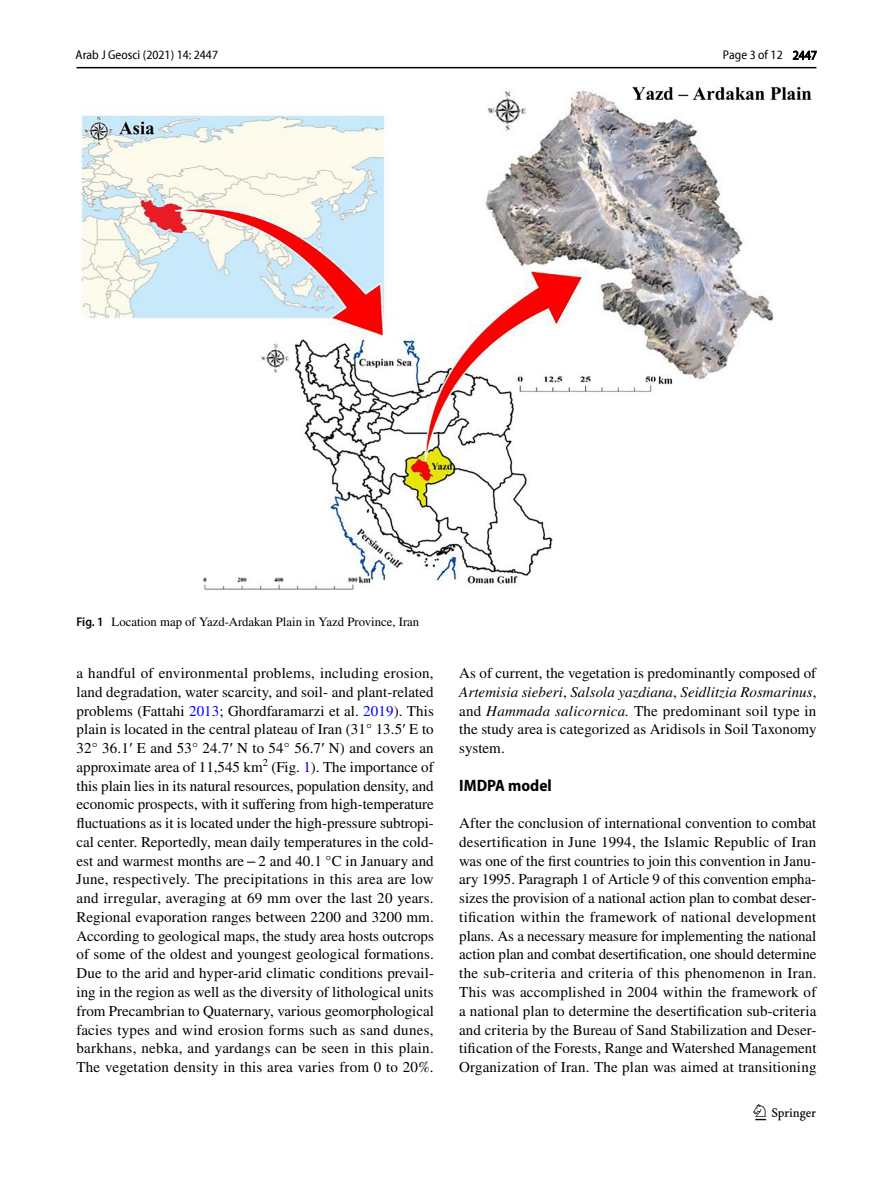
<style>
.page{position:relative;width:893px;height:1187px;background:#fff}
.page>*{position:absolute;margin:0;border:0;box-sizing:border-box;transform-origin:0 0}
.t1{font:22.5px "Springnew Regular 3";color:#000}
.t2{font:700 semi-condensed 16.5px "Myriad Pro";color:#000}
.t3{font:15px/18.8px "STIX";letter-spacing:.01em;color:#000;text-align:justify}
.t4{font:12.75px "STIX";color:#000}
.t5{font:semi-condensed 12.75px "Myriad Pro Unic";color:#000}
.s1{font-family:"Myriad Pro";font-weight:600;font-stretch:semi-condensed}
.s2{color:#00f}
.s3{font-family:"Times New Roman"}
.s4{font-style:italic}
</style>
<div class="page">
<hr style="left:77px;top:67px;width:739px;height:1px;background:#000">
<img style="left:81px;top:87px;width:731px;height:503px">
<p class="t5" style="left:76px;top:50px;width:144px">Arab J Geosci (2021) 14: 2447</p>
<p class="t5" style="left:723px;top:50px;width:96px">Page 3 of 12 2447</p>
<p class="t4" style="left:77px;top:612px;width:344px"><span class="s1">Fig. 1</span> Location map of Yazd-Ardakan Plain in Yazd Province, Iran</p>
<p class="t3" style="left:77px;top:664px;width:359px">a handful of environmental problems, including erosion, land degradation, water scarcity, and soil- and plant-related problems (Fattahi <span class="s2">2013</span>; Ghordfaramarzi et al. <span class="s2">2019</span>). This plain is located in the central plateau of Iran (31° 13.5<span class="s3">ʹ</span> E to 32° 36.1<span class="s3">ʹ</span> E and 53° 24.7<span class="s3">ʹ</span> N to 54° 56.7<span class="s3">ʹ</span> N) and covers an approximate area of 11,545 km<sup>2</sup> (Fig. <span class="s2">1</span>). The importance of this plain lies in its natural resources, population density, and economic prospects, with it suffering from high-temperature fluctuations as it is located under the high-pressure subtropi&shy;cal center. Reportedly, mean daily temperatures in the cold&shy;est and warmest months are−2 and 40.1 °C in January and June, respectively. The precipitations in this area are low and irregular, averaging at 69 mm over the last 20 years.<br>Regional evaporation ranges between 2200 and 3200 mm.<br>According to geological maps, the study area hosts outcrops of some of the oldest and youngest geological formations.<br>Due to the arid and hyper-arid climatic conditions prevail&shy;ing in the region as well as the diversity of lithological units from Precambrian to Quaternary, various geomorphological facies types and wind erosion forms such as sand dunes, barkhans, nebka, and yardangs can be seen in this plain.<br>The vegetation density in this area varies from 0 to 20%.</p>
<p class="t3" style="left:459px;top:664px;width:359px">As of current, the vegetation is predominantly composed of <span class="s4">Artemisia sieberi</span>, <span class="s4">Salsola yazdiana</span>, <span class="s4">Seidlitzia Rosmarinus</span>, and <span class="s4">Hammada salicornica.</span> The predominant soil type in the study area is categorized as Aridisols in Soil Taxonomy system.</p>
<p class="t2" style="left:459px;top:775px;width:94px">IMDPA model</p>
<p class="t3" style="left:459px;top:814px;width:359px">After the conclusion of international convention to combat desertification in June 1994, the Islamic Republic of Iran was one of the first countries to join this convention in Janu&shy;ary 1995. Paragraph 1 of Article 9 of this convention empha&shy;sizes the provision of a national action plan to combat deser&shy;tification within the framework of national development plans. As a necessary measure for implementing the national action plan and combat desertification, one should determine the sub-criteria and criteria of this phenomenon in Iran.<br>This was accomplished in 2004 within the framework of a national plan to determine the desertification sub-criteria and criteria by the Bureau of Sand Stabilization and Deser&shy;tification of the Forests, Range and Watershed Management Organization of Iran. The plan was aimed at transitioning</p>
<h1 class="t1" style="left:755px;top:1104px;width:62px">1 3</h1>
</div>
